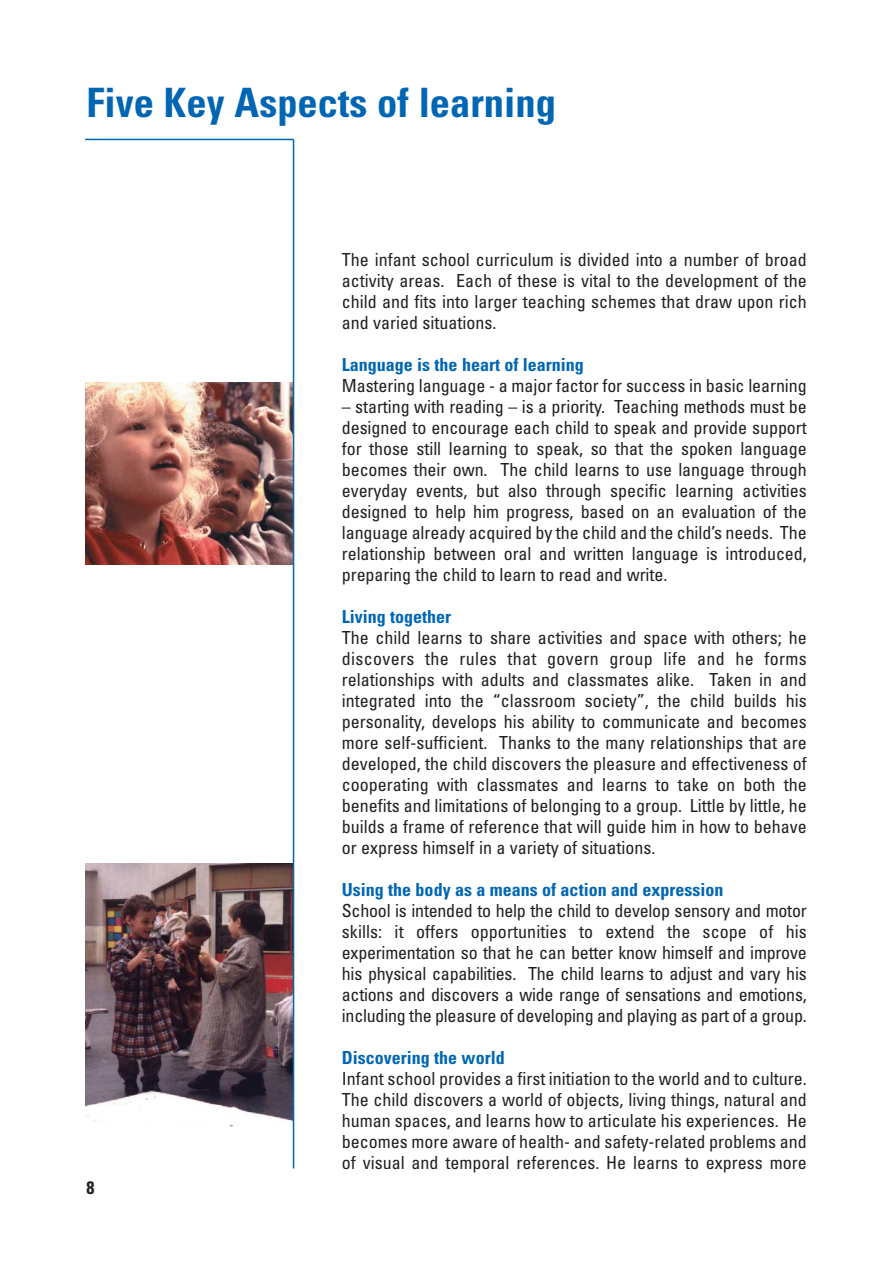
<style>
.page{position:relative;width:893px;height:1263px;background:#fff}
.page>*{position:absolute;margin:0;border:0;box-sizing:border-box;transform-origin:0 0}
.t1{font:700 condensed 40.5px "Univers";color:#0066b3}
.t2{font:condensed 18px/21px "Univers";letter-spacing:-.005em;color:#231f20;text-align:justify}
.t3{font:700 condensed 18px "Univers";color:#0066b3}
.t4{font:700 condensed 18px "Univers";color:#231f20}
</style>
<div class="page">
<img style="left:85px;top:382px;width:208px;height:182px">
<img style="left:85px;top:864px;width:207px;height:263px">
<hr style="left:85px;top:139px;width:208px;height:1px;background:#0066b3">
<hr style="left:293px;top:140px;width:1px;height:1029px;background:#0066b3">
<h1 class="t1" style="left:87px;top:88px;width:471px">Five Key Aspects of learning</h1>
<p class="t4" style="left:87px;top:1181px;width:9px">8</p>
<p class="t2" style="left:342px;top:250px;width:466px">The infant school curriculum is divided into a number of broad activity areas. Each of these is vital to the development of the child and fits into larger teaching schemes that draw upon rich and varied situations.</p>
<p class="t3" style="left:342px;top:358px;width:243px">Language is the heart of learning</p>
<p class="t2" style="left:342px;top:376px;width:466px">Mastering language - a major factor for success in basic learning</p>
<p class="t2" style="left:342px;top:397px;width:466px">– starting with reading – is a priority. Teaching methods must be designed to encourage each child to speak and provide support for those still learning to speak, so that the spoken language becomes their own. The child learns to use language through everyday events, but also through specific learning activities designed to help him progress, based on an evaluation of the language already acquired by the child and the child’s needs. The relationship between oral and written language is introduced, preparing the child to learn to read and write.</p>
<p class="t3" style="left:342px;top:610px;width:111px">Living together</p>
<p class="t2" style="left:342px;top:628px;width:466px">The child learns to share activities and space with others; he discovers the rules that govern group life and he forms relationships with adults and classmates alike. Taken in and integrated into the “classroom society”, the child builds his personality, develops his ability to communicate and becomes more self-sufficient. Thanks to the many relationships that are developed, the child discovers the pleasure and effectiveness of cooperating with classmates and learns to take on both the benefits and limitations of belonging to a group. Little by little, he builds a frame of reference that will guide him in how to behave or express himself in a variety of situations.</p>
<p class="t3" style="left:342px;top:883px;width:383px">Using the body as a means of action and expression</p>
<p class="t2" style="left:342px;top:901px;width:466px">School is intended to help the child to develop sensory and motor skills: it offers opportunities to extend the scope of his experimentation so that he can better know himself and improve his physical capabilities. The child learns to adjust and vary his actions and discovers a wide range of sensations and emotions, including the pleasure of developing and playing as part of a group.</p>
<p class="t3" style="left:342px;top:1051px;width:164px">Discovering the world</p>
<p class="t2" style="left:342px;top:1069px;width:466px">Infant school provides a first initiation to the world and to culture.<br>The child discovers a world of objects, living things, natural and human spaces, and learns how to articulate his experiences. He becomes more aware of health- and safety-related problems and of visual and temporal references. He learns to express more</p>
</div>
